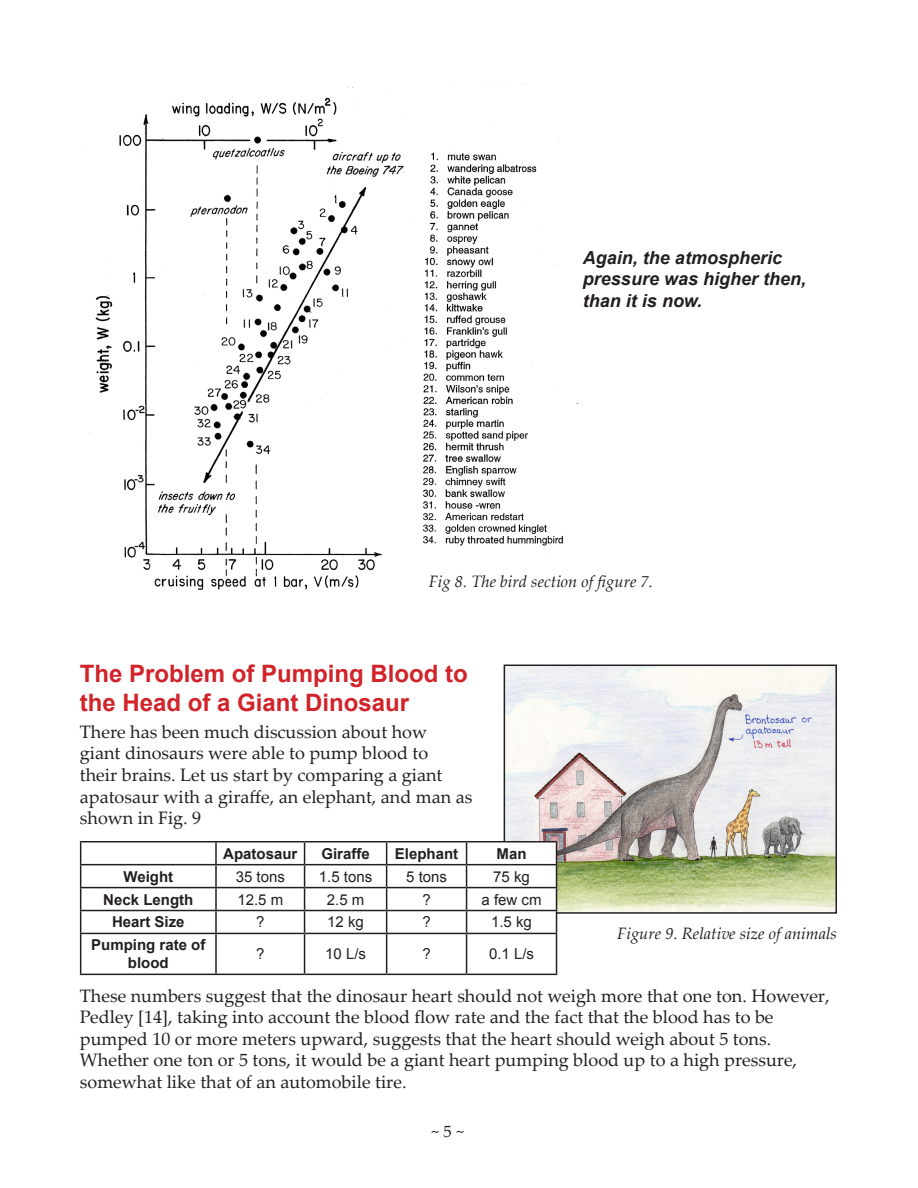
<style>
.page{position:relative;width:918px;height:1188px;background:#fff}
.page>*{position:absolute;margin:0;border:0;box-sizing:border-box;transform-origin:0 0}
.head_2-red{font:700 24px/28.8px "Arial";color:#d1232a}
.paragraph{font:18px/21.6px "Palatino Linotype";color:#231f20}
.head_2{font:italic 700 18px/21.6px "Arial";color:#231f20}
.t1{font:italic 16.5px "Palatino Linotype";color:#231f20}
.t2{font:16.5px "Palatino Linotype";color:#231f20}
.paragraph-2{font:700 15px/18px "Arial";color:#231f20;text-align:center}
.paragraph-3{font:15px "Arial";color:#231f20}
</style>
<div class="page">
<img style="left:507px;top:668px;width:327px;height:243px">
<div style="left:504px;top:665px;width:333px;height:249px;border:2px solid #231f20"></div>
<img style="left:85px;top:81px;width:493px;height:509px">
<hr style="left:80px;top:841px;width:136px;height:2px;background:#231f20">
<hr style="left:216px;top:841px;width:89px;height:2px;background:#231f20">
<hr style="left:215px;top:843px;width:2px;height:21px;background:#231f20">
<hr style="left:305px;top:841px;width:82px;height:2px;background:#231f20">
<hr style="left:387px;top:841px;width:80px;height:2px;background:#231f20">
<hr style="left:467px;top:841px;width:90px;height:2px;background:#231f20">
<hr style="left:80px;top:864px;width:136px;height:1px;background:#231f20">
<hr style="left:216px;top:864px;width:89px;height:1px;background:#231f20">
<hr style="left:215px;top:865px;width:2px;height:22px;background:#231f20">
<hr style="left:305px;top:864px;width:82px;height:1px;background:#231f20">
<hr style="left:387px;top:864px;width:80px;height:1px;background:#231f20">
<hr style="left:80px;top:887px;width:136px;height:1px;background:#231f20">
<hr style="left:216px;top:887px;width:89px;height:1px;background:#231f20">
<hr style="left:215px;top:888px;width:2px;height:22px;background:#231f20">
<hr style="left:305px;top:887px;width:82px;height:1px;background:#231f20">
<hr style="left:387px;top:887px;width:80px;height:1px;background:#231f20">
<hr style="left:80px;top:910px;width:136px;height:1px;background:#231f20">
<svg style="left:80px;top:843px;width:1px;height:90px"></svg>
<hr style="left:216px;top:910px;width:89px;height:1px;background:#231f20">
<hr style="left:215px;top:911px;width:2px;height:22px;background:#231f20">
<hr style="left:305px;top:910px;width:82px;height:1px;background:#231f20">
<svg style="left:304px;top:843px;width:1px;height:90px"></svg>
<hr style="left:387px;top:910px;width:80px;height:1px;background:#231f20">
<svg style="left:386px;top:843px;width:1px;height:90px"></svg>
<svg style="left:466px;top:842px;width:91px;height:132px"></svg>
<hr style="left:80px;top:933px;width:136px;height:1px;background:#231f20">
<hr style="left:80px;top:934px;width:1px;height:40px;background:#231f20">
<hr style="left:216px;top:933px;width:89px;height:1px;background:#231f20">
<hr style="left:215px;top:934px;width:2px;height:40px;background:#231f20">
<hr style="left:305px;top:933px;width:82px;height:1px;background:#231f20">
<hr style="left:304px;top:934px;width:1px;height:40px;background:#231f20">
<hr style="left:387px;top:933px;width:80px;height:1px;background:#231f20">
<hr style="left:386px;top:934px;width:1px;height:40px;background:#231f20">
<hr style="left:467px;top:933px;width:90px;height:1px;background:#231f20">
<hr style="left:466px;top:934px;width:1px;height:40px;background:#231f20">
<hr style="left:556px;top:934px;width:1px;height:40px;background:#231f20">
<hr style="left:80px;top:974px;width:136px;height:1px;background:#231f20">
<hr style="left:216px;top:974px;width:89px;height:1px;background:#231f20">
<hr style="left:305px;top:974px;width:82px;height:1px;background:#231f20">
<hr style="left:387px;top:974px;width:80px;height:1px;background:#231f20">
<hr style="left:467px;top:974px;width:90px;height:1px;background:#231f20">
<p class="head_2" style="left:583px;top:247px;width:225px">Again, the atmospheric pressure was higher then, than it is now.</p>
<p class="t1" style="left:429px;top:569px;width:226px">Fig 8. The bird section of figure 7.</p>
<p class="head_2-red" style="left:80px;top:660px;width:390px">The Problem of Pumping Blood to the Head of a Giant Dinosaur</p>
<p class="paragraph" style="left:80px;top:720px;width:394px">There has been much discussion about how<br>giant dinosaurs were able to pump blood to<br>their brains. Let us start by comparing a giant apatosaur with a giraffe, an elephant, and man as shown in Fig. 9</p>
<p class="paragraph-2" style="left:223px;top:845px;width:76px">Apatosaur</p>
<p class="paragraph-2" style="left:321px;top:845px;width:50px">Giraffe</p>
<p class="paragraph-2" style="left:395px;top:845px;width:65px">Elephant</p>
<p class="paragraph-2" style="left:497px;top:845px;width:31px">Man</p>
<p class="paragraph-2" style="left:123px;top:868px;width:51px">Weight</p>
<p class="paragraph-3" style="left:236px;top:867px;width:51px">35 tons</p>
<p class="paragraph-3" style="left:319px;top:867px;width:55px">1.5 tons</p>
<p class="paragraph-3" style="left:406px;top:867px;width:42px">5 tons</p>
<p class="paragraph-3" style="left:493px;top:867px;width:38px">75 kg</p>
<p class="paragraph-2" style="left:103px;top:891px;width:92px">Neck Length</p>
<p class="paragraph-3" style="left:237px;top:889px;width:47px">12.5 m</p>
<p class="paragraph-3" style="left:327px;top:889px;width:39px">2.5 m</p>
<p class="paragraph-3" style="left:422px;top:889px;width:10px">?</p>
<p class="paragraph-3" style="left:482px;top:889px;width:62px">a few cm</p>
<p class="paragraph-2" style="left:112px;top:914px;width:74px">Heart Size</p>
<p class="paragraph-3" style="left:256px;top:912px;width:10px">?</p>
<p class="paragraph-3" style="left:327px;top:912px;width:38px">12 kg</p>
<p class="paragraph-3" style="left:422px;top:912px;width:10px">?</p>
<p class="paragraph-3" style="left:491px;top:912px;width:42px">1.5 kg</p>
<p class="paragraph-2" style="left:91px;top:937px;width:116px">Pumping rate of blood</p>
<p class="paragraph-3" style="left:256px;top:944px;width:10px">?</p>
<p class="paragraph-3" style="left:325px;top:944px;width:42px">10 L/s</p>
<p class="paragraph-3" style="left:422px;top:944px;width:10px">?</p>
<p class="paragraph-3" style="left:489px;top:944px;width:47px">0.1 L/s</p>
<p class="paragraph" style="left:80px;top:984px;width:751px">These numbers suggest that the dinosaur heart should not weigh more that one ton. However, Pedley [14], taking into account the blood flow rate and the fact that the blood has to be pumped 10 or more meters upward, suggests that the heart should weigh about 5 tons.<br>Whether one ton or 5 tons, it would be a giant heart pumping blood up to a high pressure, somewhat like that of an automobile tire.</p>
<p class="t1" style="left:617px;top:921px;width:221px">Figure 9. Relative size of animals</p>
<p class="t2" style="left:431px;top:1120px;width:34px">~ 5 ~</p>
</div>
